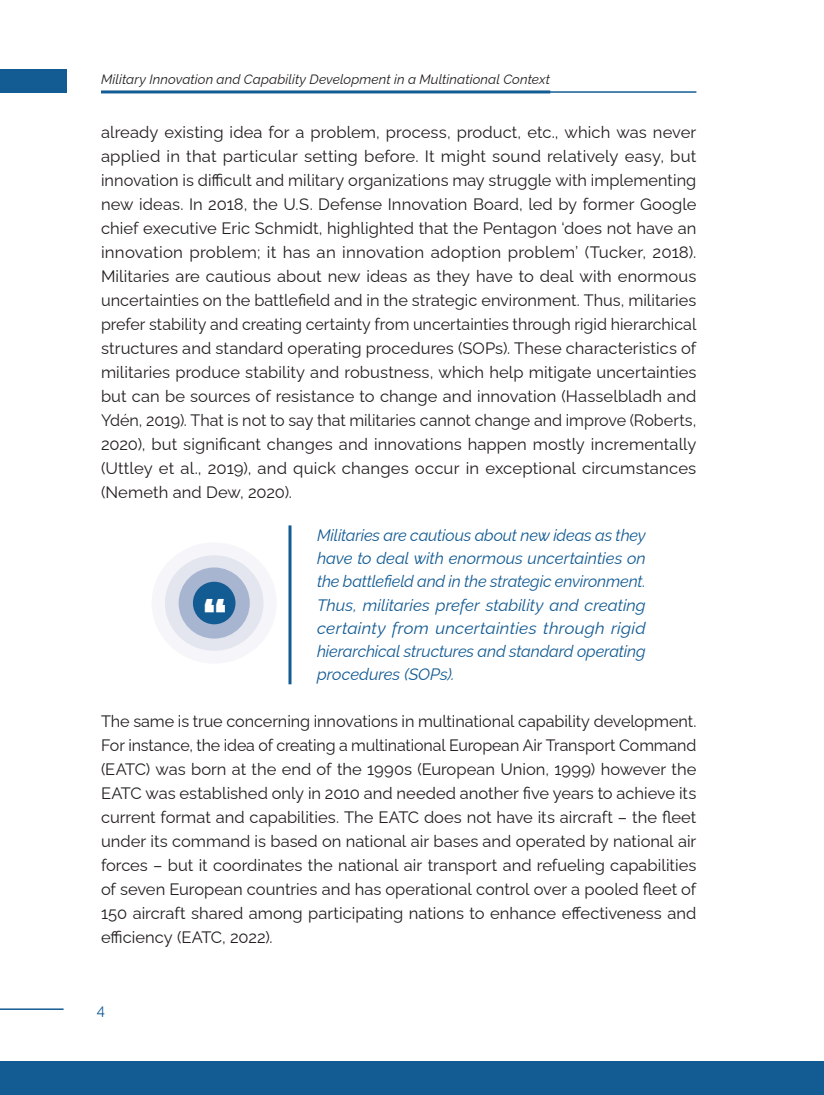
<style>
.page{position:relative;width:824px;height:1095px;background:#fff}
.page>*{position:absolute;margin:0;border:0;box-sizing:border-box;transform-origin:0 0}
.t1{font:900 45px "Raleway";color:#fff}
.t2{font:16.5px/24px "Raleway";letter-spacing:.005em;color:#231f20;text-align:justify}
.t3{font:italic 16.5px/23.2px "Raleway";letter-spacing:-.01em;color:#135b93;text-align:justify}
.t4{font:15px "Raleway";color:#135b93}
.t5{font:italic 13.5px "Raleway";letter-spacing:.01em;color:#231f20}
</style>
<div class="page">
<hr style="left:0;top:1008px;width:64px;height:2px;background:#135b93">
<div style="left:0;top:1062px;width:824px;height:33px;background:#135b93"></div>
<div style="left:0;top:69px;width:66px;height:24px;background:#135b93"></div>
<hr style="left:101px;top:91px;width:595px;height:2px;background:#135b93">
<hr style="left:101px;top:90px;width:449px;height:3px;background:#135b93">
<hr style="left:288px;top:525px;width:3px;height:159px;background:#135b93">
<div style="left:152px;top:542px;width:125px;height:122px;background:#f6f6fa;border-radius:50%"></div>
<div style="left:165px;top:555px;width:98px;height:96px;background:#e3e6ef;border-radius:50%"></div>
<div style="left:179px;top:567px;width:71px;height:72px;background:#a8b5d1;border-radius:50%"></div>
<div style="left:193px;top:582px;width:42px;height:42px;background:#135b93;border-radius:50%"></div>
<p class="t5" style="left:101px;top:68px;width:451px">Military Innovation and Capability Development in a Multinational Context</p>
<p class="t2" style="left:101px;top:118px;width:597px">already existing idea for a problem, process, product, etc., which was never applied in that particular setting before. It might sound relatively easy, but innovation is difficult and military organizations may struggle with implementing new ideas. In 2018, the U.S. Defense Innovation Board, led by former Google chief executive Eric Schmidt, highlighted that the Pentagon ‘does not have an innovation problem; it has an innovation adoption problem’ (Tucker, 2018).<br>Militaries are cautious about new ideas as they have to deal with enormous uncertainties on the battlefield and in the strategic environment. Thus, militaries prefer stability and creating certainty from uncertainties through rigid hierarchical structures and standard operating procedures (SOPs). These characteristics of militaries produce stability and robustness, which help mitigate uncertainties but can be sources of resistance to change and innovation (Hasselbladh and Ydén, 2019). That is not to say that militaries cannot change and improve (Roberts, 2020), but significant changes and innovations happen mostly incrementally (Uttley et al., 2019), and quick changes occur in exceptional circumstances (Nemeth and Dew, 2020).</p>
<h1 class="t1" style="left:203px;top:580px;width:26px">“</h1>
<p class="t3" style="left:317px;top:522px;width:330px">Militaries are cautious about new ideas as they have to deal with enormous uncertainties on the battlefield and in the strategic environment.<br>Thus, militaries prefer stability and creating certainty from uncertainties through rigid hierarchical structures and standard operating procedures (SOPs).</p>
<p class="t2" style="left:101px;top:708px;width:597px">The same is true concerning innovations in multinational capability development.<br>For instance, the idea of creating a multinational European Air Transport Command (EATC) was born at the end of the 1990s (European Union, 1999) however the EATC was established only in 2010 and needed another five years to achieve its current format and capabilities. The EATC does not have its aircraft – the fleet under its command is based on national air bases and operated by national air forces – but it coordinates the national air transport and refueling capabilities of seven European countries and has operational control over a pooled fleet of 150 aircraft shared among participating nations to enhance effectiveness and efficiency (EATC, 2022).</p>
<p class="t4" style="left:97px;top:997px;width:10px">4</p>
</div>
